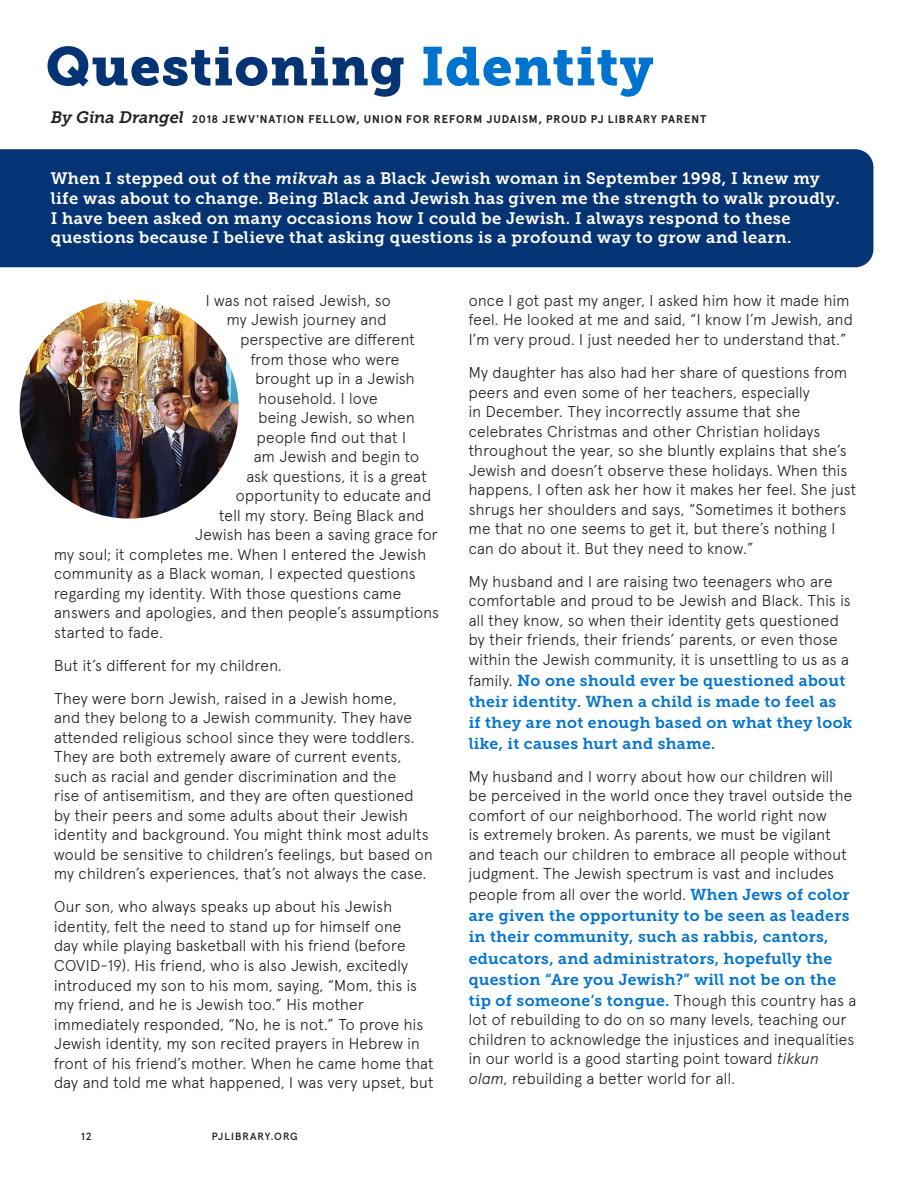
<style>
.page{position:relative;width:918px;height:1189px;background:#fff}
.page>*{position:absolute;margin:0;border:0;box-sizing:border-box;transform-origin:0 0}
.t1{font:54px "Museo Slab 900";letter-spacing:.02em;color:#053474}
.t2{font:16.5px/19.8px "Museo Slab 700";letter-spacing:.02em;color:#fff}
.t3{font:300 15.75px/19.5px "Apercu Pro";letter-spacing:.02em;color:#231f20}
.t4{font:15.75px/21px "Museo Slab 700";letter-spacing:.02em;color:#0073ce}
.Byline_Ital{font:700 11.25px "Apercu Pro";letter-spacing:.08em;color:#231f20}
.t5{font:500 10.5px "Apercu Pro";letter-spacing:.1em;color:#231f20}
.s1{color:#0073ce}
.s2{font-family:"Museo Slab 700";font-weight:400;font-style:italic;font-size:16.5px}
.s3{font-style:italic}
.s4{font-family:"Apercu Pro";font-weight:300;color:#231f20}
</style>
<div class="page">
<div style="left:0;top:149px;width:873px;height:118px;background:#053474"></div>
<img style="left:20px;top:299px;width:218px;height:219px;border-radius:109px">
<p class="t1" style="left:46px;top:35px;width:609px">Questioning <span class="s1">Identity</span></p>
<p class="Byline_Ital" style="left:51px;top:110px;width:657px"><span class="s2">By Gina Drangel</span> 2018 JEWV'NATION FELLOW, UNION FOR REFORM JUDAISM, PROUD PJ LIBRARY PARENT</p>
<p class="t2" style="left:51px;top:168px;width:790px">When I stepped out of the <span class="s3">mikvah</span> as a Black Jewish woman in September 1998, I knew my life was about to change. Being Black and Jewish has given me the strength to walk proudly.<br>I have been asked on many occasions how I could be Jewish. I always respond to these questions because I believe that asking questions is a profound way to grow and learn.</p>
<p class="t3" style="left:206px;top:289px;width:186px">I was not raised Jewish, so</p>
<p class="t3" style="left:227px;top:309px;width:161px">my Jewish journey and</p>
<p class="t3" style="left:240px;top:328px;width:176px">perspective are different</p>
<p class="t3" style="left:251px;top:348px;width:150px">from those who were</p>
<p class="t3" style="left:255px;top:367px;width:161px">brought up in a Jewish</p>
<p class="t3" style="left:258px;top:387px;width:121px">household. I love</p>
<p class="t3" style="left:258px;top:406px;width:158px">being Jewish, so when</p>
<p class="t3" style="left:257px;top:426px;width:151px">people find out that I</p>
<p class="t3" style="left:254px;top:445px;width:167px">am Jewish and begin to</p>
<p class="t3" style="left:246px;top:465px;width:182px">ask questions, it is a great</p>
<p class="t3" style="left:236px;top:484px;width:197px">opportunity to educate and</p>
<p class="t3" style="left:219px;top:504px;width:206px">tell my story. Being Black and</p>
<p class="t3" style="left:195px;top:523px;width:244px">Jewish has been a saving grace for</p>
<p class="t3" style="left:54px;top:543px;width:373px">my soul; it completes me. When I entered the Jewish</p>
<p class="t3" style="left:54px;top:562px;width:363px">community as a Black woman, I expected questions</p>
<p class="t3" style="left:54px;top:582px;width:348px">regarding my identity. With those questions came</p>
<p class="t3" style="left:54px;top:601px;width:386px">answers and apologies, and then people’s assumptions</p>
<p class="t3" style="left:54px;top:621px;width:110px">started to fade.</p>
<p class="t3" style="left:54px;top:654px;width:229px">But it’s different for my children.</p>
<p class="t3" style="left:54px;top:687px;width:380px">They were born Jewish, raised in a Jewish home,<br>and they belong to a Jewish community. They have attended religious school since they were toddlers.<br>They are both extremely aware of current events, such as racial and gender discrimination and the<br>rise of antisemitism, and they are often questioned by their peers and some adults about their Jewish identity and background. You might think most adults would be sensitive to children’s feelings, but based on my children’s experiences, that’s not always the case.</p>
<p class="t3" style="left:54px;top:895px;width:381px">Our son, who always speaks up about his Jewish identity, felt the need to stand up for himself one<br>day while playing basketball with his friend (before COVID-19). His friend, who is also Jewish, excitedly introduced my son to his mom, saying, “Mom, this is my friend, and he is Jewish too.” His mother immediately responded, “No, he is not.” To prove his Jewish identity, my son recited prayers in Hebrew in front of his friend’s mother. When he came home that day and told me what happened, I was very upset, but</p>
<p class="t5" style="left:81px;top:1127px;width:12px">12</p>
<p class="t5" style="left:212px;top:1127px;width:87px">PJLIBRARY.ORG</p>
<p class="t3" style="left:468px;top:289px;width:385px">once I got past my anger, I asked him how it made him feel. He looked at me and said, “I know I’m Jewish, and<br>I’m very proud. I just needed her to understand that.”</p>
<p class="t3" style="left:468px;top:361px;width:389px">My daughter has also had her share of questions from peers and even some of her teachers, especially<br>in December. They incorrectly assume that she celebrates Christmas and other Christian holidays throughout the year, so she bluntly explains that she’s Jewish and doesn’t observe these holidays. When this happens, I often ask her how it makes her feel. She just shrugs her shoulders and says, “Sometimes it bothers me that no one seems to get it, but there’s nothing I can do about it. But they need to know.”</p>
<p class="t3" style="left:468px;top:570px;width:383px">My husband and I are raising two teenagers who are comfortable and proud to be Jewish and Black. This is all they know, so when their identity gets questioned by their friends, their friends’ parents, or even those within the Jewish community, it is unsettling to us as a</p>
<p class="t4" style="left:468px;top:669px;width:385px"><span class="s4">family.</span> No one should ever be questioned about their identity. When a child is made to feel as<br>if they are not enough based on what they look like, it causes hurt and shame.</p>
<p class="t3" style="left:468px;top:765px;width:385px">My husband and I worry about how our children will be perceived in the world once they travel outside the comfort of our neighborhood. The world right now<br>is extremely broken. As parents, we must be vigilant and teach our children to embrace all people without judgment. The Jewish spectrum is vast and includes</p>
<p class="t4" style="left:468px;top:884px;width:389px"><span class="s4">people from all over the world.</span> When Jews of color are given the opportunity to be seen as leaders in their community, such as rabbis, cantors, educators, and administrators, hopefully the question “Are you Jewish?” will not be on the tip of someone’s tongue. <span class="s4">Though this country has a</span></p>
<p class="t3" style="left:468px;top:1008px;width:387px">lot of rebuilding to do on so many levels, teaching our children to acknowledge the injustices and inequalities in our world is a good starting point toward <span class="s3">tikkun olam</span>, rebuilding a better world for all.</p>
</div>
